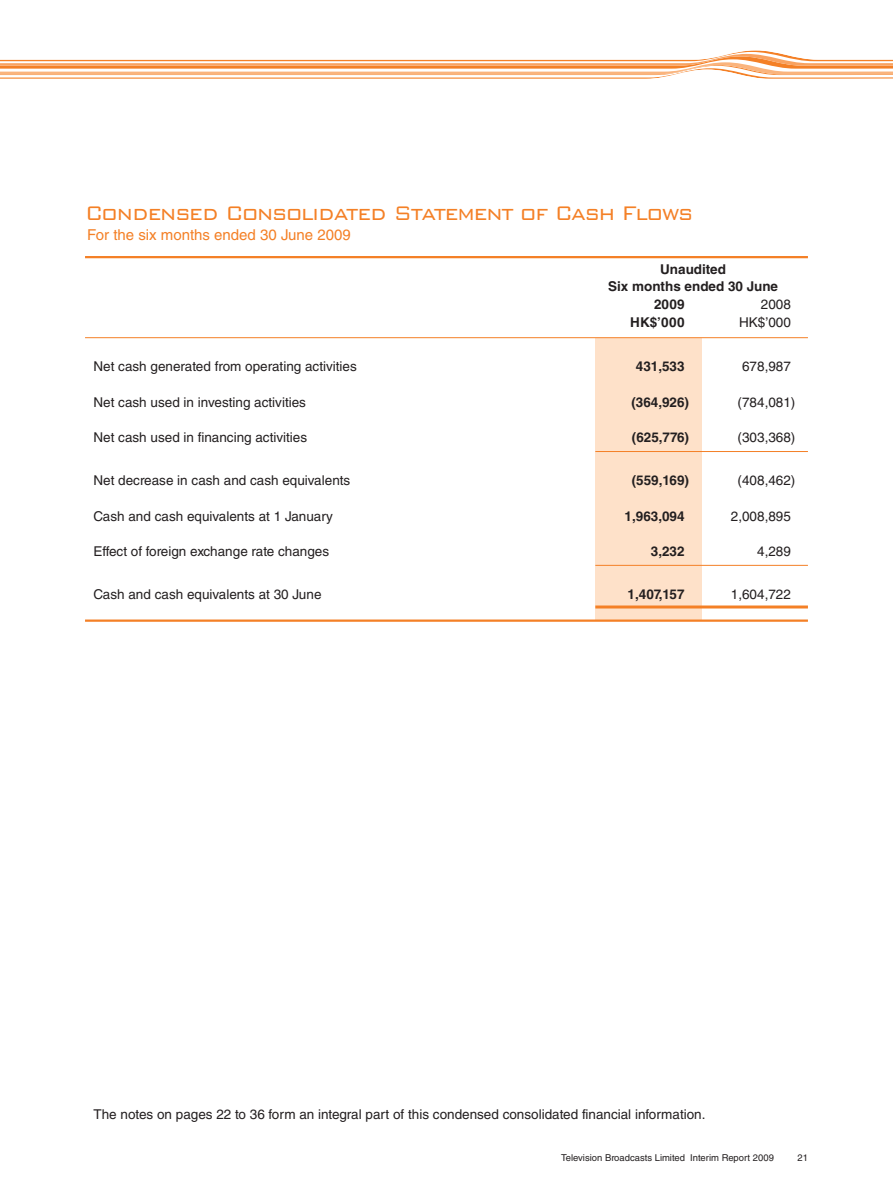
<style>
.page{position:relative;width:893px;height:1204px;background:#fff}
.page>*{position:absolute;margin:0;border:0;box-sizing:border-box;transform-origin:0 0}
.t1{font:300 26.25px "Bank Gothic BT";letter-spacing:-.05em;color:#f48026;scale:.9 1}
.t2{font:15px "Helvetica LT Std";color:#f48026}
.t3{font:13.5px "Helvetica LT Std";color:#231f20}
.t4{font:700 13.5px "Helvetica LT Std";color:#231f20}
.t5{font:9.45px "Helvetica LT Std";color:#231f20}
</style>
<div class="page">
<svg style="left:0;top:50px;width:893px;height:29px"></svg>
<hr style="left:85px;top:256px;width:723px;height:2px;background:#f48026">
<div style="left:595px;top:338px;width:107px;height:282px;background:#fee1c9"></div>
<hr style="left:85px;top:337px;width:723px;height:1px;background:#f48026">
<hr style="left:595px;top:451px;width:213px;height:1px;background:#f48026">
<hr style="left:595px;top:565px;width:213px;height:1px;background:#f48026">
<hr style="left:595px;top:605px;width:213px;height:3px;background:#f48026">
<hr style="left:85px;top:619px;width:723px;height:2px;background:#f48026">
<h1 class="t1" style="left:85px;top:199px;width:677px">Condensed Consolidated Statement of Cash Flows</h1>
<p class="t2" style="left:87px;top:229px;width:265px">For the six months ended 30 June 2009</p>
<p class="t4" style="left:660px;top:264px;width:67px">Unaudited</p>
<p class="t4" style="left:608px;top:281px;width:172px">Six months ended 30 June</p>
<p class="t4" style="left:654px;top:299px;width:32px">2009</p>
<p class="t3" style="left:761px;top:299px;width:32px">2008</p>
<p class="t4" style="left:630px;top:317px;width:56px">HK$’000</p>
<p class="t3" style="left:739px;top:317px;width:53px">HK$’000</p>
<p class="t3" style="left:94px;top:361px;width:265px">Net cash generated from operating activities</p>
<p class="t4" style="left:636px;top:361px;width:50px">431,533</p>
<p class="t3" style="left:742px;top:361px;width:50px">678,987</p>
<p class="t3" style="left:94px;top:397px;width:214px">Net cash used in investing activities</p>
<p class="t4" style="left:631px;top:397px;width:59px">(364,926)</p>
<p class="t3" style="left:738px;top:397px;width:59px">(784,081)</p>
<p class="t3" style="left:94px;top:432px;width:215px">Net cash used in financing activities</p>
<p class="t4" style="left:632px;top:432px;width:59px">(625,776)</p>
<p class="t3" style="left:738px;top:432px;width:59px">(303,368)</p>
<p class="t3" style="left:94px;top:475px;width:258px">Net decrease in cash and cash equivalents</p>
<p class="t4" style="left:632px;top:475px;width:59px">(559,169)</p>
<p class="t3" style="left:738px;top:475px;width:59px">(408,462)</p>
<p class="t3" style="left:94px;top:510px;width:241px">Cash and cash equivalents at 1 January</p>
<p class="t4" style="left:625px;top:510px;width:62px">1,963,094</p>
<p class="t3" style="left:731px;top:510px;width:62px">2,008,895</p>
<p class="t3" style="left:94px;top:546px;width:237px">Effect of foreign exchange rate changes</p>
<p class="t4" style="left:651px;top:546px;width:35px">3,232</p>
<p class="t3" style="left:757px;top:546px;width:35px">4,289</p>
<p class="t3" style="left:94px;top:589px;width:229px">Cash and cash equivalents at 30 June</p>
<p class="t4" style="left:628px;top:589px;width:59px">1,407,157</p>
<p class="t3" style="left:731px;top:589px;width:62px">1,604,722</p>
<p class="t3" style="left:94px;top:1108px;width:613px">The notes on pages 22 to 36 form an integral part of this condensed consolidated financial information.</p>
<p class="t5" style="left:561px;top:1154px;width:214px">Television Broadcasts Limited Interim Report 2009</p>
<p class="t5" style="left:797px;top:1154px;width:12px">21</p>
</div>
